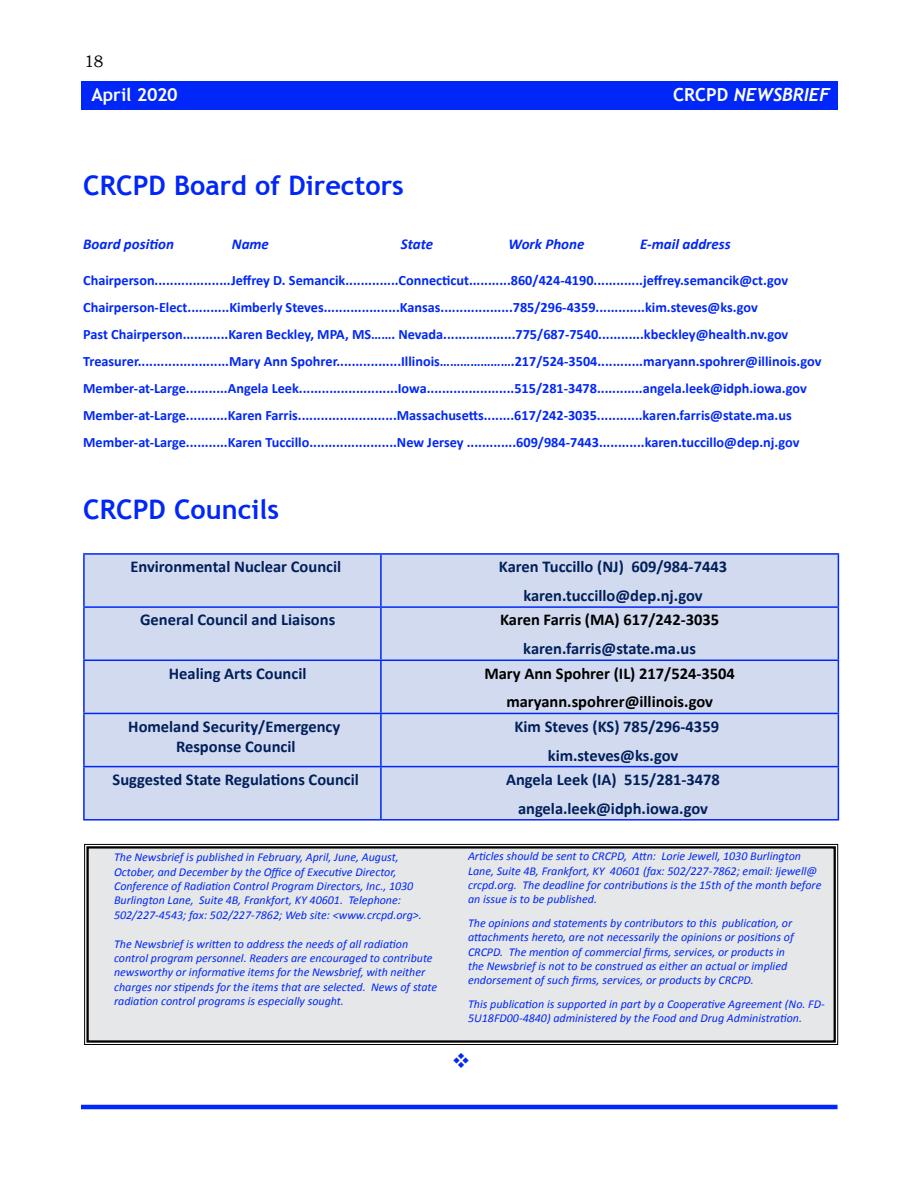
<style>
.page{position:relative;width:918px;height:1188px;background:#fff}
.page>*{position:absolute;margin:0;border:0;box-sizing:border-box;transform-origin:0 0}
.t1{font:700 27px "Trebuchet MS";color:#0027f8}
.t2{font:italic 700 18px "Trebuchet";color:#fff}
.t3{font:700 18px "Trebuchet MS";letter-spacing:-.015em;color:#fff}
.t4{font:700 16.5px/28.8px "Calibri";color:#001f5b;text-align:center}
.t5{font:700 16.5px/28.8px "Calibri";color:#000;text-align:center}
.t6{font:16.5px "Bookman Old Style";color:#000}
.t7{font:italic 700 15px "Calibri";color:#0027f8}
.t8{font:700 14.25px/27px "Calibri";color:#0027f8}
.t9{font:italic 12px/14.4px "Calibri";color:#0027f8}
.s1{font-family:"Trebuchet MS";font-style:normal}
</style>
<div class="page">
<div style="left:81px;top:81px;width:757px;height:28px;background:#0027f8"></div>
<hr style="left:81px;top:1105px;width:757px;height:4px;background:#0027fb">
<div style="left:85px;top:555px;width:753px;height:264px;background:#d2daef"></div>
<hr style="left:83px;top:553px;width:298px;height:2px;background:#0027f8">
<hr style="left:83px;top:555px;width:2px;height:51px;background:#0027f8">
<hr style="left:381px;top:553px;width:458px;height:2px;background:#0027f8">
<hr style="left:380px;top:555px;width:2px;height:51px;background:#0027f8">
<hr style="left:838px;top:555px;width:1px;height:51px;background:#0027f8">
<hr style="left:83px;top:606px;width:298px;height:2px;background:#0027f8">
<hr style="left:83px;top:608px;width:2px;height:52px;background:#0027f8">
<hr style="left:381px;top:606px;width:458px;height:2px;background:#0027f8">
<hr style="left:380px;top:608px;width:2px;height:52px;background:#0027f8">
<hr style="left:838px;top:608px;width:1px;height:52px;background:#0027f8">
<hr style="left:83px;top:660px;width:298px;height:1px;background:#0027f8">
<hr style="left:83px;top:661px;width:2px;height:52px;background:#0027f8">
<hr style="left:381px;top:660px;width:458px;height:1px;background:#0027f8">
<hr style="left:380px;top:661px;width:2px;height:52px;background:#0027f8">
<hr style="left:838px;top:661px;width:1px;height:52px;background:#0027f8">
<hr style="left:83px;top:713px;width:298px;height:1px;background:#0027f8">
<hr style="left:83px;top:714px;width:2px;height:52px;background:#0027f8">
<hr style="left:381px;top:713px;width:458px;height:1px;background:#0027f8">
<hr style="left:380px;top:714px;width:2px;height:52px;background:#0027f8">
<hr style="left:838px;top:714px;width:1px;height:52px;background:#0027f8">
<hr style="left:83px;top:766px;width:298px;height:1px;background:#0027f8">
<hr style="left:83px;top:767px;width:2px;height:52px;background:#0027f8">
<hr style="left:381px;top:766px;width:458px;height:1px;background:#0027f8">
<hr style="left:380px;top:767px;width:2px;height:52px;background:#0027f8">
<hr style="left:838px;top:767px;width:1px;height:52px;background:#0027f8">
<hr style="left:83px;top:819px;width:298px;height:2px;background:#0027f8">
<hr style="left:381px;top:819px;width:458px;height:2px;background:#0027f8">
<div style="left:84px;top:844px;width:754px;height:201px;background:#e6e7e8"></div>
<div style="left:86px;top:846px;width:750px;height:197px;border:2px solid #000"></div>
<h3 class="t6" style="left:84px;top:52px;width:21px">18</h3>
<h2 class="t3" style="left:91px;top:83px;width:88px">April 2020</h2>
<h1 class="t1" style="left:83px;top:169px;width:322px">CRCPD Board of Directors</h1>
<h2 class="t2" style="left:673px;top:84px;width:158px"><span class="s1">CRCPD</span> NEWSBRIEF</h2>
<p class="t7" style="left:83px;top:235px;width:92px">Board position</p>
<p class="t7" style="left:232px;top:235px;width:39px">Name</p>
<p class="t7" style="left:401px;top:235px;width:34px">State</p>
<p class="t7" style="left:509px;top:235px;width:77px">Work Phone</p>
<p class="t7" style="left:640px;top:235px;width:92px">E-mail address</p>
<p class="t8" style="left:83px;top:267px;width:740px">Chairperson....................Jeffrey D. Semancik..............Connecticut...........860/424-4190.............jeffrey.semancik@ct.gov Chairperson-Elect...........Kimberly Steves....................Kansas...................785/296-4359.............kim.steves@ks.gov<br>Past Chairperson............Karen Beckley, MPA, MS……. Nevada...................775/687-7540............kbeckley@health.nv.gov Treasurer........................Mary Ann Spohrer.................Illinois………………….217/524-3504............maryann.spohrer@illinois.gov Member-at-Large...........Angela Leek..........................Iowa.......................515/281-3478............angela.leek@idph.iowa.gov Member-at-Large...........Karen Farris..........................Massachusetts........617/242-3035............karen.farris@state.ma.us Member-at-Large...........Karen Tuccillo.......................New Jersey .............609/984-7443............karen.tuccillo@dep.nj.gov</p>
<h1 class="t1" style="left:83px;top:492px;width:198px">CRCPD Councils</h1>
<h3 class="t4" style="left:130px;top:552px;width:212px">Environmental Nuclear Council</h3>
<h3 class="t4" style="left:499px;top:552px;width:230px">Karen Tuccillo (NJ) 609/984-7443 karen.tuccillo@dep.nj.gov</h3>
<h3 class="t4" style="left:140px;top:606px;width:197px">General Council and Liaisons</h3>
<h3 class="t5" style="left:500px;top:606px;width:221px">Karen Farris (MA) 617/242-3035</h3>
<h3 class="t4" style="left:523px;top:634px;width:174px">karen.farris@state.ma.us</h3>
<h3 class="t4" style="left:169px;top:659px;width:139px">Healing Arts Council</h3>
<h3 class="t5" style="left:484px;top:659px;width:252px">Mary Ann Spohrer (IL) 217/524-3504 maryann.spohrer@illinois.gov</h3>
<h3 class="t4" style="left:128px;top:716px;width:214px;line-height:19.8px">Homeland Security/Emergency<br>Response Council</h3>
<h3 class="t4" style="left:515px;top:712px;width:206px">Kim Steves (KS) 785/296-4359 kim.steves@ks.gov</h3>
<h3 class="t4" style="left:113px;top:765px;width:248px">Suggested State Regulations Council</h3>
<h3 class="t4" style="left:506px;top:765px;width:215px">Angela Leek (IA) 515/281-3478 angela.leek@idph.iowa.gov</h3>
<p class="t9" style="left:114px;top:850px;width:309px">The Newsbrief is published in February, April, June, August, October, and December by the Office of Executive Director, Conference of Radiation Control Program Directors, Inc., 1030<br>Burlington Lane, Suite 4B, Frankfort, KY 40601. Telephone:<br>502/227-4543; fax: 502/227-7862; Web site: &lt;www.crcpd.org&gt;.</p>
<p class="t9" style="left:114px;top:936px;width:325px">The Newsbrief is written to address the needs of all radiation control program personnel. Readers are encouraged to contribute newsworthy or informative items for the Newsbrief, with neither charges nor stipends for the items that are selected. News of state radiation control programs is especially sought.</p>
<p class="t9" style="left:468px;top:849px;width:355px">Articles should be sent to CRCPD, Attn: Lorie Jewell, 1030 Burlington Lane, Suite 4B, Frankfort, KY 40601 (fax: 502/227-7862; email: ljewell@ crcpd.org. The deadline for contributions is the 15th of the month before an issue is to be published.</p>
<p class="t9" style="left:468px;top:915px;width:327px">The opinions and statements by contributors to this publication, or attachments hereto, are not necessarily the opinions or positions of CRCPD. The mention of commercial firms, services, or products in the Newsbrief is not to be construed as either an actual or implied endorsement of such firms, services, or products by CRCPD.</p>
<p class="t9" style="left:468px;top:996px;width:358px">This publication is supported in part by a Cooperative Agreement (No. FD-<br>5U18FD00-4840) administered by the Food and Drug Administration.</p>
</div>
